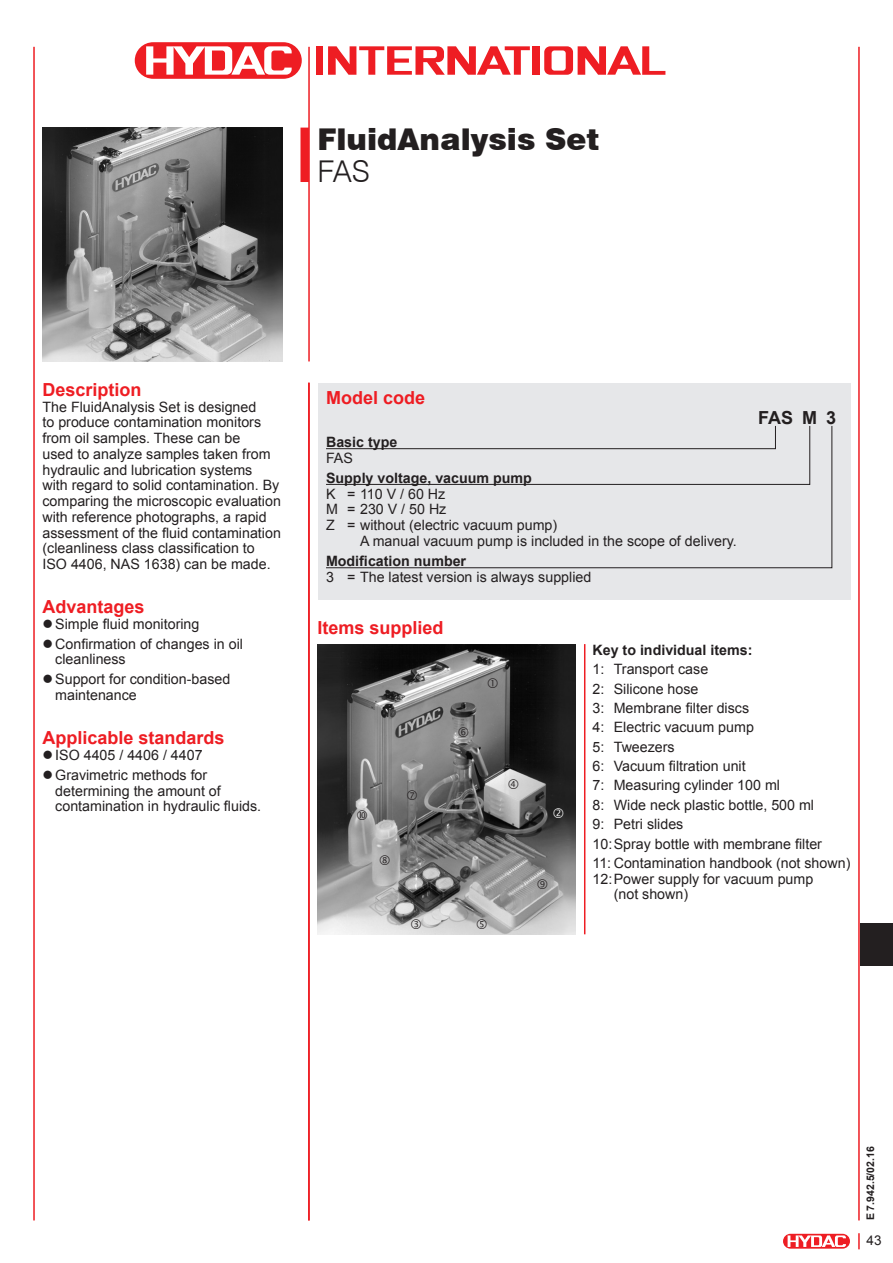
<style>
.page{position:relative;width:893px;height:1263px;background:#fff}
.page>*{position:absolute;margin:0;border:0;box-sizing:border-box;transform-origin:0 0}
._20er{font:900 30px/31.5px "Swiss 721 BT";color:#231f20}
._12er{font:700 18px "Arial";color:#ee1d23}
._12er-2{font:700 18px "Arial";color:#231f20}
._9_5er{font:14.25px/15.8px "Arial";color:#231f20}
._7_5er{font:14.25px "Arial";color:#231f20}
._9_5er-2{font:700 14.25px/15.8px "Arial";color:#231f20}
._7_5er-2{font:700 14.25px "Arial";color:#231f20}
.Tabelle{font:13.5px "Arial";color:#231f20}
.t1{font:700 10.5px "Arial";color:#231f20}
.s1{font-weight:300}
.s2{font-weight:400}
.s3{font-weight:700}
</style>
<div class="page">
<div style="left:782px;top:1233px;width:68px;height:16px;border:1px solid #fff;border-radius:7px"></div>
<svg style="left:783px;top:1234px;width:67px;height:14px"></svg>
<svg style="left:788px;top:1235px;width:58px;height:12px"></svg>
<svg style="left:858px;top:1233px;width:2px;height:16px"></svg>
<hr style="left:33px;top:47px;width:2px;height:1173px;background:#ee1d23">
<hr style="left:858px;top:47px;width:2px;height:1173px;background:#ee1d23">
<div style="left:860px;top:923px;width:33px;height:42px;background:#231f20"></div>
<div style="left:133px;top:41px;width:170px;height:39px;border:3px solid #fff;border-radius:18px"></div>
<div style="left:135px;top:42px;width:167px;height:37px;background:#ee1d23;border-radius:18px"></div>
<svg style="left:146px;top:46px;width:146px;height:29px"></svg>
<div style="left:317px;top:46px;width:6px;height:29px;background:#ee1d23"></div>
<div style="left:532px;top:46px;width:8px;height:29px;background:#ee1d23"></div>
<svg style="left:544px;top:46px;width:121px;height:29px"></svg>
<svg style="left:328px;top:46px;width:202px;height:29px"></svg>
<img style="left:43px;top:128px;width:240px;height:233px">
<hr style="left:308px;top:47px;width:2px;height:314px;background:#ee1d23">
<div style="left:300px;top:128px;width:9px;height:54px;background:#ee1d23;border:2px solid #ee1d23"></div>
<hr style="left:308px;top:383px;width:2px;height:837px;background:#ee1d23">
<hr style="left:584px;top:644px;width:1px;height:290px;background:#ee1d23">
<div style="left:318px;top:383px;width:532px;height:217px;background:#e6e7e9"></div>
<svg style="left:326px;top:425px;width:507px;height:143px"></svg>
<img style="left:317px;top:644px;width:258px;height:290px">
<svg style="left:488px;top:678px;width:10px;height:10px"></svg>
<svg style="left:554px;top:808px;width:9px;height:10px"></svg>
<svg style="left:411px;top:919px;width:10px;height:10px"></svg>
<svg style="left:509px;top:779px;width:9px;height:10px"></svg>
<svg style="left:477px;top:919px;width:10px;height:10px"></svg>
<svg style="left:459px;top:727px;width:10px;height:10px"></svg>
<svg style="left:407px;top:790px;width:10px;height:10px"></svg>
<svg style="left:380px;top:855px;width:10px;height:10px"></svg>
<svg style="left:538px;top:879px;width:9px;height:10px"></svg>
<svg style="left:357px;top:810px;width:10px;height:10px"></svg>
<p class="_20er" style="left:317px;top:124px;width:283px">FluidAnalysis Set<br><span class="s1">FAS</span></p>
<p class="_12er" style="left:43px;top:377px;width:101px">Description</p>
<p class="_9_5er" style="left:43px;top:399px;width:240px">The FluidAnalysis Set is designed<br>to produce contamination monitors from oil samples. These can be<br>used to analyze samples taken from hydraulic and lubrication systems with regard to solid contamination. By comparing the microscopic evaluation with reference photographs, a rapid assessment of the fluid contamination (cleanliness class classification to ISO 4406, NAS 1638) can be made.</p>
<p class="_12er" style="left:43px;top:594px;width:104px">Advantages</p>
<p class="_9_5er" style="left:55px;top:616px;width:146px">Simple fluid monitoring</p>
<p class="_9_5er" style="left:55px;top:636px;width:189px">Confirmation of changes in oil cleanliness</p>
<p class="_9_5er" style="left:55px;top:672px;width:177px">Support for condition-based maintenance</p>
<p class="_12er" style="left:43px;top:726px;width:184px">Applicable standards</p>
<p class="_9_5er" style="left:55px;top:747px;width:149px">ISO 4405 / 4406 / 4407</p>
<p class="_9_5er" style="left:55px;top:767px;width:207px">Gravimetric methods for determining the amount of contamination in hydraulic fluids.</p>
<p class="_12er" style="left:326px;top:386px;width:101px">Model code</p>
<p class="_9_5er-2" style="left:326px;top:435px;width:73px">Basic type<br><span class="s2">FAS</span></p>
<p class="_9_5er-2" style="left:326px;top:470px;width:207px">Supply voltage, vacuum pump</p>
<p class="_9_5er" style="left:326px;top:486px;width:121px">K = 110 V / 60 Hz</p>
<p class="_9_5er" style="left:326px;top:502px;width:122px">M = 230 V / 50 Hz</p>
<p class="_9_5er" style="left:326px;top:517px;width:233px">Z = without (electric vacuum pump)</p>
<p class="_9_5er" style="left:360px;top:533px;width:378px">A manual vacuum pump is included in the scope of delivery.</p>
<p class="_9_5er" style="left:326px;top:553px;width:267px"><span class="s3">Modification number<br></span>3 = The latest version is always supplied</p>
<p class="_12er" style="left:317px;top:616px;width:128px">Items supplied</p>
<p class="_12er-2" style="left:758px;top:406px;width:80px">FAS M 3</p>
<p class="_7_5er-2" style="left:592px;top:640px;width:161px">Key to individual items:</p>
<p class="_7_5er" style="left:592px;top:660px;width:117px">1: Transport case</p>
<p class="_7_5er" style="left:592px;top:679px;width:108px">2: Silicone hose</p>
<p class="_7_5er" style="left:592px;top:699px;width:158px">3: Membrane filter discs</p>
<p class="_7_5er" style="left:592px;top:718px;width:163px">4: Electric vacuum pump</p>
<p class="_7_5er" style="left:592px;top:737px;width:84px">5: Tweezers</p>
<p class="_7_5er" style="left:592px;top:757px;width:155px">6: Vacuum filtration unit</p>
<p class="_7_5er" style="left:592px;top:776px;width:189px">7: Measuring cylinder 100 ml</p>
<p class="_7_5er" style="left:592px;top:795px;width:223px">8: Wide neck plastic bottle, 500 ml</p>
<p class="_7_5er" style="left:592px;top:815px;width:92px">9: Petri slides</p>
<p class="_7_5er" style="left:592px;top:834px;width:231px">10:Spray bottle with membrane filter</p>
<p class="_7_5er" style="left:592px;top:853px;width:259px">11: Contamination handbook (not shown)</p>
<p class="_7_5er" style="left:592px;top:869px;width:222px">12:Power supply for vacuum pump</p>
<p class="_7_5er" style="left:614px;top:885px;width:76px">(not shown)</p>
<p class="t1" style="left:863px;top:1220px;width:76px;rotate:-90deg">E 7.942.5/02.16</p>
<p class="Tabelle" style="left:867px;top:1231px;width:17px">43</p>
</div>
